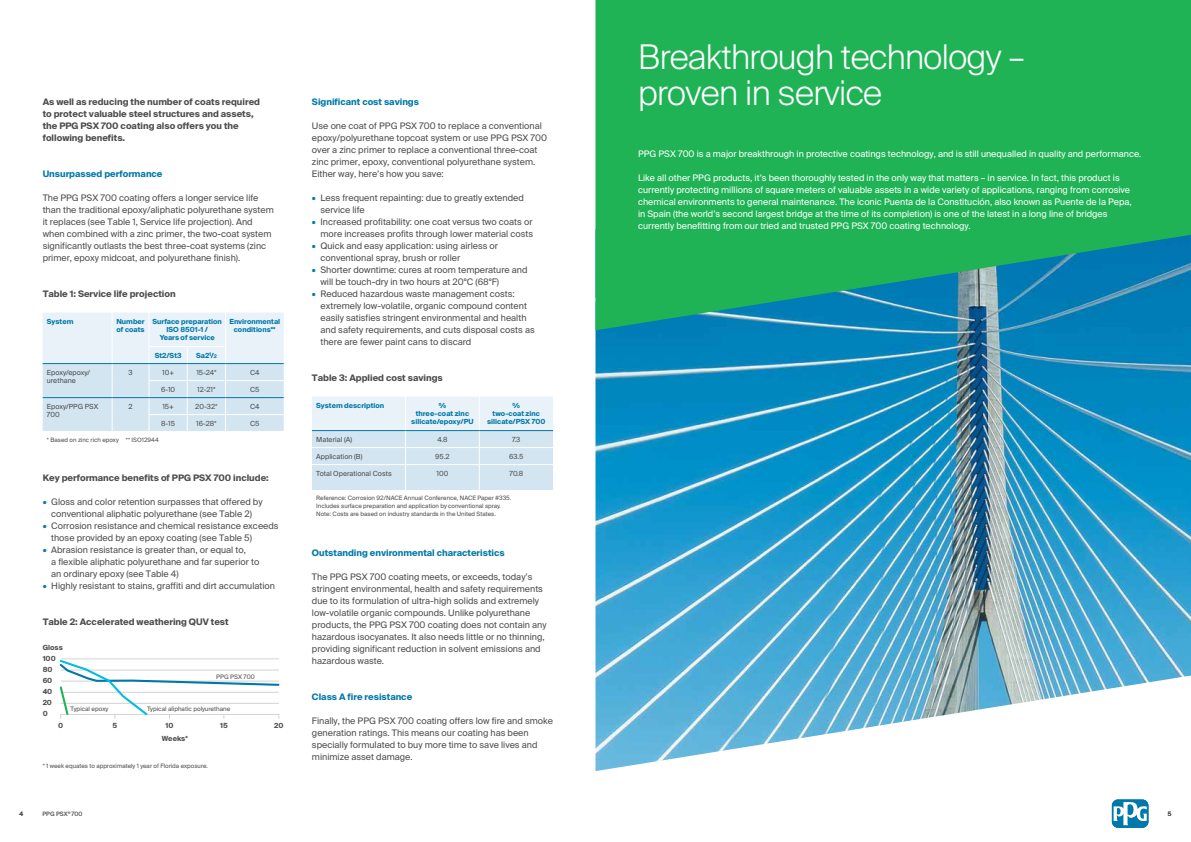
<style>
.page{position:relative;width:1191px;height:842px;background:#fff}
.page>*{position:absolute;margin:0;border:0;box-sizing:border-box;transform-origin:0 0}
.t1{font:300 34px/36px "Suisse Intl";letter-spacing:-.015em;color:#fff}
.t2{font:9px/12px "Suisse Intl";color:#4d4d4f}
.t3{font:9px/12px "Suisse Intl";color:#fff}
.t4{font:700 9px/12px "Suisse Intl";color:#4d4d4f}
.t5{font:700 9px "Suisse Intl";color:#0078a9}
.t6{font:700 7.1px/11.1px "Suisse Intl";color:#4d4d4f}
.t7{font:700 7px/8px "Suisse Intl";color:#0078a9;text-align:center}
.t8{font:7px/8px "Suisse Intl";color:#4d4d4f}
.t9{font:6.1px "Suisse Intl";color:#4d4d4f}
.t10{font:6px/8px "Suisse Intl";color:#4d4d4f}
.t11{font:500 6px "Suisse Intl";color:#4d4d4f}
.s1{font-size:5px}
.s2{color:#0078a9}
</style>
<div class="page">
<svg style="left:1111px;top:799px;width:37px;height:29px"></svg>
<svg style="left:1113px;top:801px;width:33px;height:24px"></svg>
<svg style="left:43px;top:313px;width:241px;height:118px;background:#dceaf3"></svg>
<hr style="left:43px;top:363px;width:69px;height:1px;background:#0078a9">
<hr style="left:112px;top:363px;width:37px;height:1px;background:#0078a9">
<hr style="left:149px;top:363px;width:38px;height:1px;background:#0078a9">
<hr style="left:187px;top:363px;width:38px;height:1px;background:#0078a9">
<hr style="left:225px;top:363px;width:59px;height:1px;background:#0078a9">
<hr style="left:43px;top:397px;width:69px;height:1px;background:#0078a9">
<hr style="left:112px;top:397px;width:37px;height:1px;background:#0078a9">
<hr style="left:149px;top:397px;width:38px;height:1px;background:#0078a9">
<hr style="left:187px;top:397px;width:38px;height:1px;background:#0078a9">
<hr style="left:225px;top:397px;width:59px;height:1px;background:#0078a9">
<svg style="left:312px;top:397px;width:241px;height:93px;background:#dae9f2"></svg>
<hr style="left:312px;top:430px;width:93px;height:1px;background:#0078a9">
<hr style="left:405px;top:430px;width:74px;height:1px;background:#0078a9">
<hr style="left:479px;top:430px;width:74px;height:1px;background:#0078a9">
<hr style="left:312px;top:447px;width:93px;height:1px;background:#fff">
<hr style="left:405px;top:447px;width:74px;height:1px;background:#fff">
<hr style="left:479px;top:447px;width:74px;height:1px;background:#fff">
<hr style="left:312px;top:464px;width:93px;height:1px;background:#fff">
<hr style="left:405px;top:464px;width:74px;height:1px;background:#fff">
<hr style="left:479px;top:464px;width:74px;height:1px;background:#fff">
<svg style="left:59px;top:658px;width:221px;height:61px"></svg>
<img style="left:595px;top:330px;width:596px;height:441px">
<svg style="left:595px;top:0;width:596px;height:330px;background:#1eac63"></svg>
<p class="t4" style="left:43px;top:95px;width:219px">As well as reducing the number of coats required to protect valuable steel structures and assets, the PPG PSX 700 coating also offers you the following benefits.</p>
<p class="t5" style="left:43px;top:168px;width:121px">Unsurpassed performance</p>
<p class="t2" style="left:43px;top:191px;width:233px">The PPG PSX 700 coating offers a longer service life than the traditional epoxy/aliphatic polyurethane system it replaces (see Table 1, Service life projection). And when combined with a zinc primer, the two-coat system significantly outlasts the best three-coat systems (zinc primer, epoxy midcoat, and polyurethane finish).</p>
<p class="t4" style="left:43px;top:287px;width:134px">Table 1: Service life projection</p>
<p class="t7" style="left:47px;top:317px;width:28px">System</p>
<p class="t7" style="left:116px;top:317px;width:30px;text-align:left">Number of coats</p>
<p class="t7" style="left:153px;top:317px;width:71px">Surface preparation<br>ISO 8501-1 /<br>Years of service</p>
<p class="t7" style="left:229px;top:317px;width:52px">Environmental conditions**</p>
<p class="t7" style="left:155px;top:351px;width:28px">St2/St3</p>
<p class="t7" style="left:196px;top:351px;width:22px">Sa2<sup>1</sup>/<span class="s1">2</span></p>
<p class="t8" style="left:47px;top:368px;width:45px">Epoxy/epoxy/ urethane</p>
<p class="t8" style="left:128px;top:368px;width:6px">3</p>
<p class="t8" style="left:162px;top:368px;width:13px">10+</p>
<p class="t8" style="left:196px;top:368px;width:22px">15-24*</p>
<p class="t8" style="left:250px;top:368px;width:11px">C4</p>
<p class="t8" style="left:161px;top:385px;width:16px">6-10</p>
<p class="t8" style="left:197px;top:385px;width:20px">12-21*</p>
<p class="t8" style="left:250px;top:385px;width:11px">C5</p>
<p class="t8" style="left:47px;top:402px;width:53px">Epoxy/PPG PSX<br>700</p>
<p class="t8" style="left:128px;top:402px;width:6px">2</p>
<p class="t8" style="left:162px;top:402px;width:13px">15+</p>
<p class="t8" style="left:195px;top:402px;width:24px">20-32*</p>
<p class="t8" style="left:250px;top:402px;width:11px">C4</p>
<p class="t8" style="left:161px;top:419px;width:15px">8-15</p>
<p class="t8" style="left:196px;top:419px;width:22px">16-28*</p>
<p class="t8" style="left:250px;top:419px;width:11px">C5</p>
<p class="t10" style="left:47px;top:436px;width:113px">* Based on zinc rich epoxy ** ISO12944</p>
<p class="t4" style="left:43px;top:471px;width:228px">Key performance benefits of PPG PSX 700 include:</p>
<p class="t2" style="left:43px;top:495px;width:221px;text-align:center"><span class="s2">•</span> Gloss and color retention surpasses that offered by conventional aliphatic polyurethane (see Table 2)</p>
<p class="t2" style="left:51px;top:519px;width:229px;text-indent:-9px"><span class="s2">•</span> Corrosion resistance and chemical resistance exceeds those provided by an epoxy coating (see Table 5)</p>
<p class="t2" style="left:51px;top:543px;width:210px;text-indent:-9px"><span class="s2">•</span> Abrasion resistance is greater than, or equal to,<br>a flexible aliphatic polyurethane and far superior to an ordinary epoxy (see Table 4)</p>
<p class="t2" style="left:43px;top:579px;width:234px"><span class="s2">•</span> Highly resistant to stains, graffiti and dirt accumulation</p>
<p class="t4" style="left:43px;top:615px;width:188px">Table 2: Accelerated weathering QUV test</p>
<p class="t6" style="left:43px;top:642px;width:22px">Gloss<br>100<br>80<br>60<br>40<br>20<br>0</p>
<p class="t6" style="left:58px;top:720px;width:7px">0</p>
<p class="t6" style="left:112px;top:720px;width:6px">5</p>
<p class="t6" style="left:166px;top:720px;width:9px">10</p>
<p class="t6" style="left:220px;top:720px;width:9px">15</p>
<p class="t6" style="left:274px;top:720px;width:11px">20</p>
<p class="t9" style="left:216px;top:673px;width:40px">PPG PSX 700</p>
<p class="t9" style="left:71px;top:705px;width:39px">Typical epoxy</p>
<p class="t9" style="left:147px;top:705px;width:85px">Typical aliphatic polyurethane</p>
<p class="t6" style="left:162px;top:733px;width:27px">Weeks*</p>
<p class="t10" style="left:43px;top:762px;width:167px">* 1 week equates to approximately 1 year of Florida exposure.</p>
<p class="t5" style="left:312px;top:96px;width:109px">Significant cost savings</p>
<p class="t2" style="left:312px;top:119px;width:237px">Use one coat of PPG PSX 700 to replace a conventional epoxy/polyurethane topcoat system or use PPG PSX 700 over a zinc primer to replace a conventional three-coat zinc primer, epoxy, conventional polyurethane system.<br>Either way, here’s how you save:</p>
<p class="t2" style="left:320px;top:191px;width:205px;text-indent:-9px"><span class="s2">•</span> Less frequent repainting: due to greatly extended service life</p>
<p class="t2" style="left:312px;top:215px;width:223px;text-align:right"><span class="s2">•</span> Increased profitability: one coat versus two coats or more increases profits through lower material costs</p>
<p class="t2" style="left:320px;top:239px;width:179px;text-indent:-9px"><span class="s2">•</span> Quick and easy application: using airless or conventional spray, brush or roller</p>
<p class="t2" style="left:320px;top:263px;width:209px;text-indent:-9px"><span class="s2">•</span> Shorter downtime: cures at room temperature and will be touch-dry in two hours at 20°C (68°F)</p>
<p class="t2" style="left:320px;top:287px;width:216px;text-indent:-9px"><span class="s2">•</span> Reduced hazardous waste management costs: extremely low-volatile, organic compound content easily satisfies stringent environmental and health and safety requirements, and cuts disposal costs as there are fewer paint cans to discard</p>
<p class="t4" style="left:312px;top:371px;width:132px">Table 3: Applied cost savings</p>
<p class="t7" style="left:316px;top:401px;width:70px">System description</p>
<p class="t7" style="left:411px;top:401px;width:64px">%<br>three-coat zinc silicate/epoxy/PU</p>
<p class="t7" style="left:487px;top:401px;width:60px">%<br>two-coat zinc silicate/PSX 700</p>
<p class="t8" style="left:316px;top:435px;width:37px">Material (A)</p>
<p class="t8" style="left:437px;top:435px;width:12px">4.8</p>
<p class="t8" style="left:512px;top:435px;width:10px">7.3</p>
<p class="t8" style="left:316px;top:452px;width:48px">Application (B)</p>
<p class="t8" style="left:435px;top:452px;width:16px">95.2</p>
<p class="t8" style="left:509px;top:452px;width:16px">63.5</p>
<p class="t8" style="left:316px;top:469px;width:77px">Total Operational Costs</p>
<p class="t8" style="left:436px;top:469px;width:13px">100</p>
<p class="t8" style="left:509px;top:469px;width:15px">70.8</p>
<p class="t10" style="left:316px;top:494px;width:196px">Reference: Corrosion 92/NACE Annual Conference, NACE Paper #335.<br>Includes surface preparation and application by conventional spray.<br>Note: Costs are based on industry standards in the United States.</p>
<p class="t5" style="left:312px;top:548px;width:194px">Outstanding environmental characteristics</p>
<p class="t2" style="left:312px;top:571px;width:236px">The PPG PSX 700 coating meets, or exceeds, today’s stringent environmental, health and safety requirements due to its formulation of ultra-high solids and extremely low-volatile organic compounds. Unlike polyurethane products, the PPG PSX 700 coating does not contain any hazardous isocyanates. It also needs little or no thinning, providing significant reduction in solvent emissions and hazardous waste.</p>
<p class="t5" style="left:312px;top:692px;width:102px">Class A fire resistance</p>
<p class="t2" style="left:312px;top:715px;width:242px">Finally, the PPG PSX 700 coating offers low fire and smoke generation ratings. This means our coating has been specially formulated to buy more time to save lives and minimize asset damage.</p>
<h1 class="t1" style="left:638px;top:39px;width:388px">Breakthrough technology – proven in service</h1>
<p class="t3" style="left:638px;top:148px;width:505px">PPG PSX 700 is a major breakthrough in protective coatings technology, and is still unequalled in quality and performance.</p>
<p class="t3" style="left:638px;top:172px;width:495px">Like all other PPG products, it’s been thoroughly tested in the only way that matters – in service. In fact, this product is currently protecting millions of square meters of valuable assets in a wide variety of applications, ranging from corrosive chemical environments to general maintenance. The iconic Puenta de la Constitución, also known as Puente de la Pepa, in Spain (the world’s second largest bridge at the time of its completion) is one of the latest in a long line of bridges currently benefitting from our tried and trusted PPG PSX 700 coating technology.</p>
<p class="t11" style="left:19px;top:810px;width:5px">4</p>
<p class="t11" style="left:43px;top:810px;width:41px">PPG PSX<sup>®</sup> 700</p>
<p class="t11" style="left:1167px;top:810px;width:5px">5</p>
</div>
